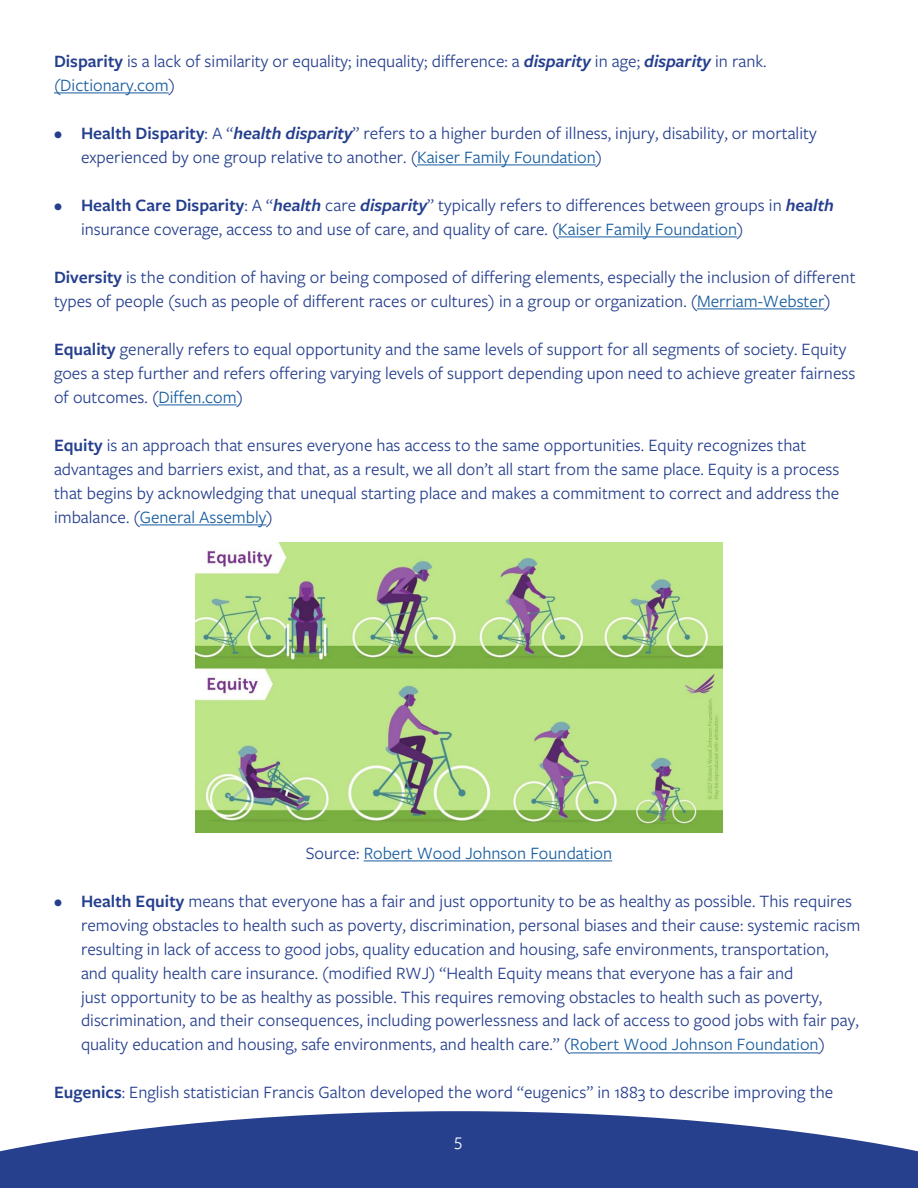
<style>
.page{position:relative;width:918px;height:1188px;background:#fff}
.page>*{position:absolute;margin:0;border:0;box-sizing:border-box;transform-origin:0 0}
.t1{font:18px/24px "Freight Sans Pro";color:#253f8e}
.t2{font:18px "Freight Sans Pro";color:#175d9e}
.t3{font:18px "Freight Sans Pro";color:#fff}
.s1{font-weight:600}
.s2{font-weight:600;font-style:italic}
.s3{color:#253f8e}
.s4{color:#175d9e}
</style>
<div class="page">
<svg style="left:0;top:1111px;width:918px;height:77px;fill:#27408e"></svg>
<hr style="left:54px;top:93px;width:115px;height:1px;background:#175d9e">
<hr style="left:417px;top:165px;width:179px;height:1px;background:#175d9e">
<hr style="left:558px;top:237px;width:179px;height:1px;background:#175d9e">
<hr style="left:697px;top:309px;width:127px;height:1px;background:#175d9e">
<hr style="left:158px;top:405px;width:79px;height:1px;background:#175d9e">
<hr style="left:140px;top:525px;width:126px;height:1px;background:#175d9e">
<hr style="left:364px;top:861px;width:248px;height:1px;background:#175d9e">
<hr style="left:570px;top:1053px;width:249px;height:1px;background:#175d9e">
<img style="left:196px;top:543px;width:526px;height:290px">
<p class="t1" style="left:54px;top:48px;width:714px"><span class="s1">Disparity</span> is a lack of similarity or equality; inequality; difference: a <span class="s2">disparity</span> in age; <span class="s2">disparity</span> in rank.</p>
<p class="t2" style="left:54px;top:73px;width:123px">(Dictionary.com<span class="s3">)</span></p>
<p class="t1" style="left:81px;top:120px;width:737px;text-indent:-27px"><span class="s1">• Health Disparity</span>: A “<span class="s2">health disparity</span>” refers to a higher burden of illness, injury, disability, or mortality experienced by one group relative to another. (<span class="s4">Kaiser Family Foundation</span>)</p>
<p class="t1" style="left:81px;top:192px;width:754px;text-indent:-27px"><span class="s1">• Health Care Disparity</span>: A “<span class="s2">health</span> care <span class="s2">disparity</span>” typically refers to differences between groups in <span class="s2">health </span>insurance coverage, access to and use of care, and quality of care. (<span class="s4">Kaiser Family Foundation</span>)</p>
<p class="t1" style="left:54px;top:264px;width:803px"><span class="s1">Diversity</span> is the condition of having or being composed of differing elements, especially the inclusion of different types of people (such as people of different races or cultures) in a group or organization. (<span class="s4">Merriam-Webster</span>)</p>
<p class="t1" style="left:54px;top:336px;width:803px"><span class="s1">Equality</span> generally refers to equal opportunity and the same levels of support for all segments of society. Equity goes a step further and refers offering varying levels of support depending upon need to achieve greater fairness of outcomes. (<span class="s4">Diffen.com</span>)</p>
<p class="t1" style="left:54px;top:432px;width:787px"><span class="s1">Equity</span> is an approach that ensures everyone has access to the same opportunities. Equity recognizes that advantages and barriers exist, and that, as a result, we all don’t all start from the same place. Equity is a process that begins by acknowledging that unequal starting place and makes a commitment to correct and address the imbalance. (<span class="s4">General Assembly</span>)</p>
<p class="t2" style="left:306px;top:841px;width:308px"><span class="s3">Source:</span> Robert Wood Johnson Foundation</p>
<p class="t1" style="left:81px;top:888px;width:781px;text-indent:-27px"><span class="s1">• Health Equity</span> means that everyone has a fair and just opportunity to be as healthy as possible. This requires removing obstacles to health such as poverty, discrimination, personal biases and their cause: systemic racism resulting in lack of access to good jobs, quality education and housing, safe environments, transportation,<br>and quality health care insurance. (modified RWJ) “Health Equity means that everyone has a fair and<br>just opportunity to be as healthy as possible. This requires removing obstacles to health such as poverty, discrimination, and their consequences, including powerlessness and lack of access to good jobs with fair pay, quality education and housing, safe environments, and health care.” (<span class="s4">Robert Wood Johnson Foundation</span>)</p>
<p class="t1" style="left:54px;top:1080px;width:781px"><span class="s1">Eugenics</span>: English statistician Francis Galton developed the word “eugenics” in 1883 to describe improving the</p>
<p class="t3" style="left:455px;top:1128px;width:9px">5</p>
</div>
